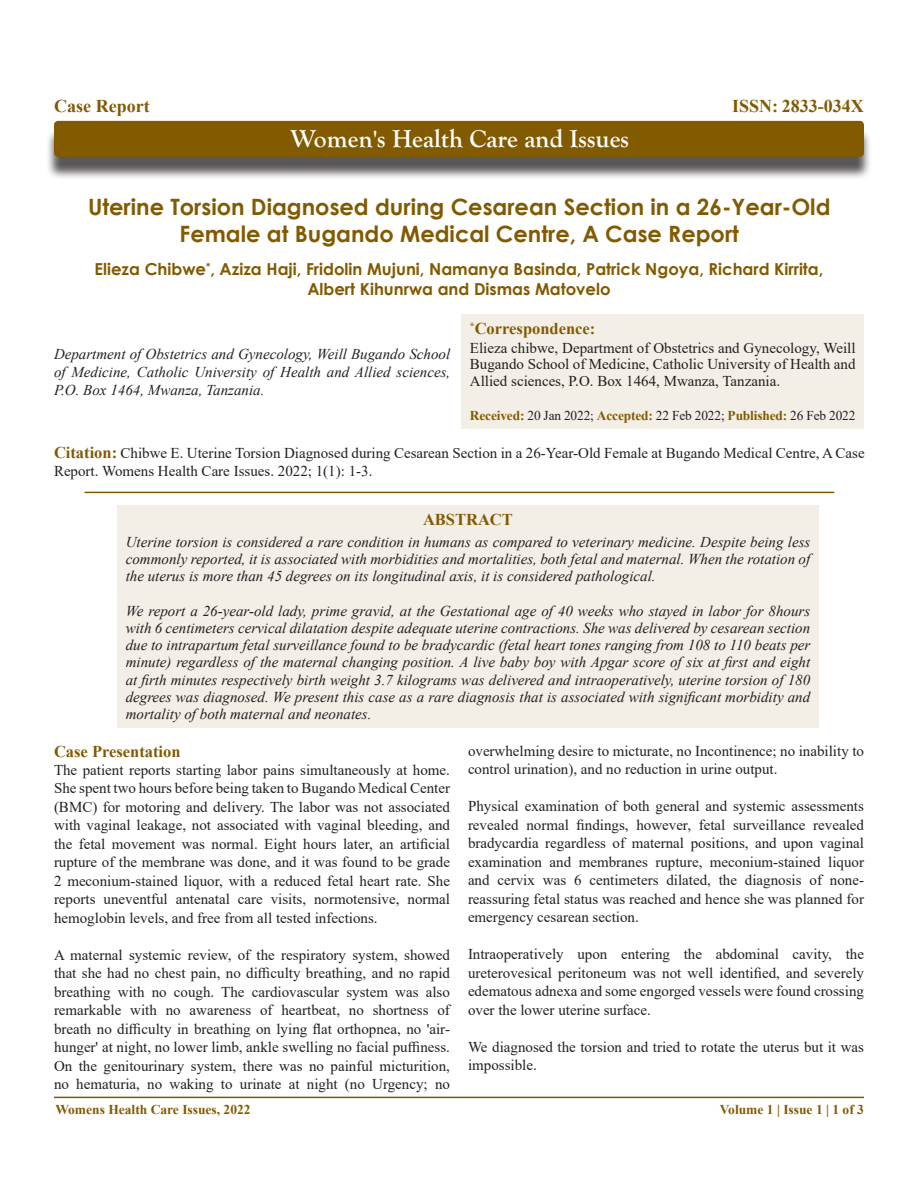
<style>
.page{position:relative;width:918px;height:1188px;background:#fff}
.page>*{position:absolute;margin:0;border:0;box-sizing:border-box;transform-origin:0 0}
.t1{font:700 25.5px "Goudy Old Style T";color:#fff}
.t2{font:700 22.5px/27px "Century Gothic";color:#825a00;text-align:center}
.t3{font:700 18px "Times New Roman";color:#825a00}
.t4{font:700 16.5px "Century Gothic";color:#825a00}
.Heading{font:700 16.5px "Times New Roman";color:#825a00}
.Body_Text{font:15px/18.5px "Times New Roman";color:#231f20;text-align:justify}
.t5{font:italic 15px/17.2px "Times New Roman";color:#231f20;text-align:justify}
.t6{font:13.5px "Times New Roman";letter-spacing:-.01em;color:#231f20}
.t7{font:700 13.5px "Times New Roman";color:#825a00}
.s1{font-weight:700;color:#825a00}
.s2{font-weight:700;font-size:16.5px;color:#825a00}
</style>
<div class="page">
<hr style="left:54px;top:1097px;width:810px;height:1px;background:#825a00">
<div style="left:46px;top:128px;width:826px;height:52px;background:#231f20;opacity:.75"></div>
<div style="left:54px;top:121px;width:810px;height:36px;background:#825a00;border-radius:4px"></div>
<hr style="left:85px;top:492px;width:749px;height:1px;background:#825a00">
<div style="left:461px;top:315px;width:403px;height:114px;background:#f3eee6"></div>
<div style="left:117px;top:505px;width:702px;height:223px;background:#f3eee6"></div>
<p class="t3" style="left:54px;top:93px;width:97px">Case Report</p>
<p class="t1" style="left:291px;top:124px;width:340px">Women's Health Care and Issues</p>
<p class="t3" style="left:732px;top:93px;width:133px">ISSN: 2833-034X</p>
<p class="t2" style="left:88px;top:192px;width:744px">Uterine Torsion Diagnosed during Cesarean Section in a 26-Year-Old<br>Female at Bugando Medical Centre, A Case Report</p>
<p class="t4" style="left:95px;top:257px;width:730px">Elieza Chibwe<sup>*</sup>, Aziza Haji, Fridolin Mujuni, Namanya Basinda, Patrick Ngoya, Richard Kirrita,</p>
<p class="t4" style="left:307px;top:277px;width:305px">Albert Kihunrwa and Dismas Matovelo</p>
<p class="t5" style="left:54px;top:345px;width:398px;line-height:18px">Department of Obstetrics and Gynecology, Weill Bugando School of Medicine, Catholic University of Health and Allied sciences, P.O. Box 1464, Mwanza, Tanzania.</p>
<p class="Heading" style="left:470px;top:317px;width:127px"><sup>*</sup>Correspondence:</p>
<p class="Body_Text" style="left:470px;top:339px;width:387px;line-height:16.5px">Elieza chibwe, Department of Obstetrics and Gynecology, Weill Bugando School of Medicine, Catholic University of Health and Allied sciences, P.O. Box 1464, Mwanza, Tanzania.</p>
<p class="t6" style="left:470px;top:406px;width:387px"><span class="s1">Received:</span> 20 Jan 2022; <span class="s1">Accepted:</span> 22 Feb 2022; <span class="s1">Published:</span> 26 Feb 2022</p>
<p class="Body_Text" style="left:54px;top:444px;width:812px;line-height:18px"><span class="s2">Citation:</span> Chibwe E. Uterine Torsion Diagnosed during Cesarean Section in a 26-Year-Old Female at Bugando Medical Centre, A Case<br>Report. Womens Health Care Issues. 2022; 1(1): 1-3.</p>
<p class="Heading" style="left:423px;top:508px;width:91px">ABSTRACT</p>
<p class="t5" style="left:126px;top:533px;width:686px">Uterine torsion is considered a rare condition in humans as compared to veterinary medicine. Despite being less commonly reported, it is associated with morbidities and mortalities, both fetal and maternal. When the rotation of the uterus is more than 45 degrees on its longitudinal axis, it is considered pathological.</p>
<p class="t5" style="left:126px;top:602px;width:686px">We report a 26-year-old lady, prime gravid, at the Gestational age of 40 weeks who stayed in labor for 8hours with 6 centimeters cervical dilatation despite adequate uterine contractions. She was delivered by cesarean section due to intrapartum fetal surveillance found to be bradycardic (fetal heart tones ranging from 108 to 110 beats per minute) regardless of the maternal changing position. A live baby boy with Apgar score of six at first and eight at firth minutes respectively birth weight 3.7 kilograms was delivered and intraoperatively, uterine torsion of 180 degrees was diagnosed. We present this case as a rare diagnosis that is associated with significant morbidity and mortality of both maternal and neonates.</p>
<p class="Heading" style="left:54px;top:739px;width:128px">Case Presentation</p>
<p class="Body_Text" style="left:54px;top:760px;width:398px">The patient reports starting labor pains simultaneously at home.<br>She spent two hours before being taken to Bugando Medical Center (BMC) for motoring and delivery. The labor was not associated with vaginal leakage, not associated with vaginal bleeding, and the fetal movement was normal. Eight hours later, an artificial rupture of the membrane was done, and it was found to be grade 2 meconium-stained liquor, with a reduced fetal heart rate. She reports uneventful antenatal care visits, normotensive, normal hemoglobin levels, and free from all tested infections.</p>
<p class="Body_Text" style="left:54px;top:945px;width:398px">A maternal systemic review, of the respiratory system, showed that she had no chest pain, no difficulty breathing, and no rapid breathing with no cough. The cardiovascular system was also remarkable with no awareness of heartbeat, no shortness of breath no difficulty in breathing on lying flat orthopnea, no 'air&shy;hunger' at night, no lower limb, ankle swelling no facial puffiness.<br>On the genitourinary system, there was no painful micturition, no hematuria, no waking to urinate at night (no Urgency; no</p>
<p class="Body_Text" style="left:468px;top:741px;width:398px">overwhelming desire to micturate, no Incontinence; no inability to control urination), and no reduction in urine output.</p>
<p class="Body_Text" style="left:468px;top:797px;width:398px">Physical examination of both general and systemic assessments revealed normal findings, however, fetal surveillance revealed bradycardia regardless of maternal positions, and upon vaginal examination and membranes rupture, meconium-stained liquor and cervix was 6 centimeters dilated, the diagnosis of none&shy;reassuring fetal status was reached and hence she was planned for emergency cesarean section.</p>
<p class="Body_Text" style="left:468px;top:945px;width:398px">Intraoperatively upon entering the abdominal cavity, the ureterovesical peritoneum was not well identified, and severely edematous adnexa and some engorged vessels were found crossing over the lower uterine surface.</p>
<p class="Body_Text" style="left:468px;top:1037px;width:398px">We diagnosed the torsion and tried to rotate the uterus but it was impossible.</p>
<p class="t7" style="left:55px;top:1100px;width:197px">Womens Health Care Issues, 2022</p>
<p class="t7" style="left:720px;top:1100px;width:146px">Volume 1 | Issue 1 | 1 of 3</p>
</div>
